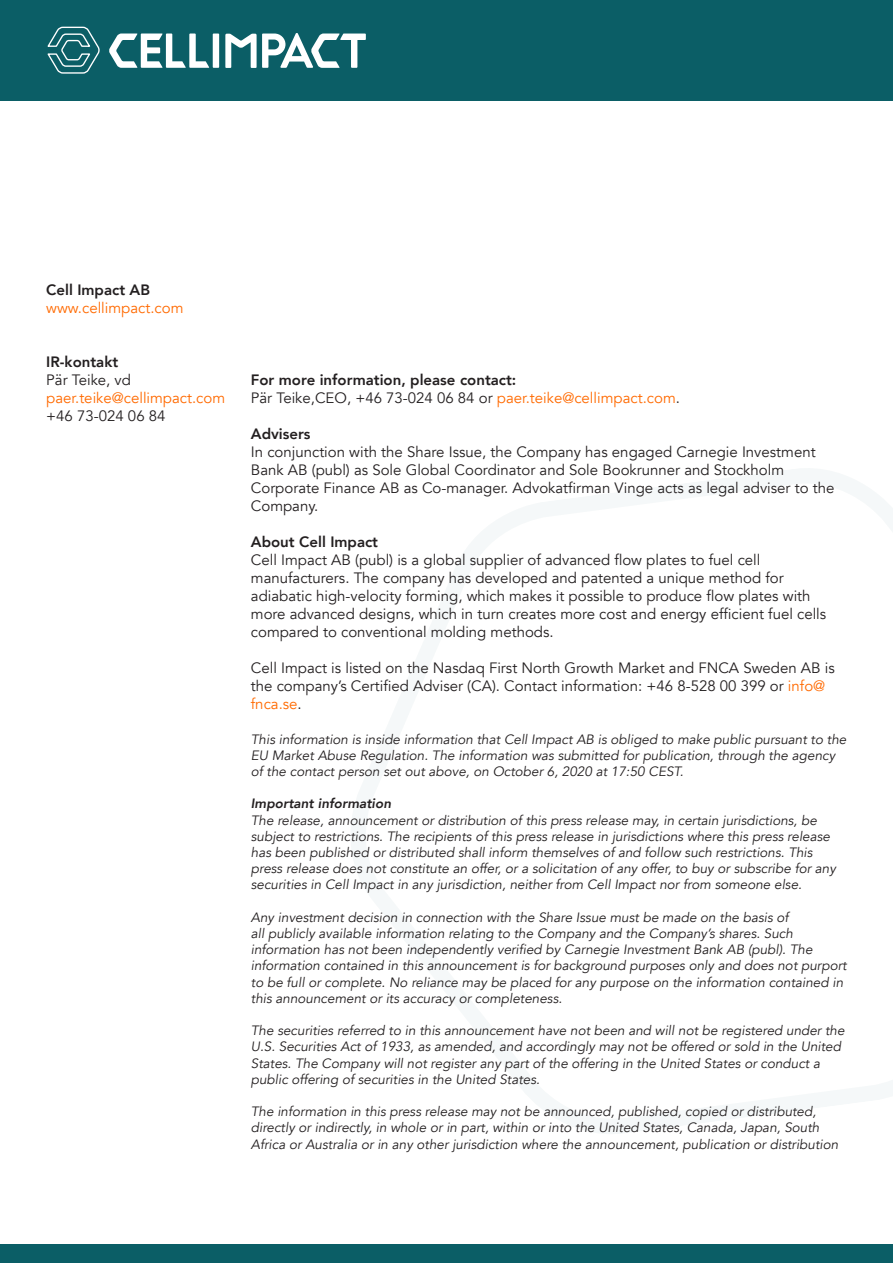
<style>
.page{position:relative;width:893px;height:1263px;background:#fff}
.page>*{position:absolute;margin:0;border:0;box-sizing:border-box;transform-origin:0 0}
.Brödtext{font:15px/18px "Avenir";color:#231f20}
.t1{font:800 15px "Avenir";color:#231f20}
.t2{font:15px "Avenir";color:#ff6a00}
.Disclaimer{font:italic 13.5px/16.2px "Avenir";color:#231f20}
.Disclaimer_H2{font:italic 800 13.5px "Avenir";color:#231f20}
.s1{color:#ff6a00}
</style>
<div class="page">
<div style="left:0;top:0;width:893px;height:100px;background:#0b5e66"></div>
<div style="left:0;top:1245px;width:893px;height:18px;background:#0b5e66"></div>
<svg style="left:47px;top:26px;width:53px;height:48px"></svg>
<div style="left:213px;top:34px;width:6px;height:34px;background:#fff"></div>
<svg style="left:109px;top:34px;width:100px;height:34px"></svg>
<svg style="left:225px;top:33px;width:141px;height:35px"></svg>
<p class="t1" style="left:46px;top:278px;width:105px">Cell Impact AB</p>
<p class="t2" style="left:46px;top:299px;width:139px">www.cellimpact.com</p>
<p class="t1" style="left:46px;top:350px;width:73px">IR-kontakt</p>
<p class="Brödtext" style="left:46px;top:371px;width:86px">Pär Teike, vd</p>
<p class="t2" style="left:46px;top:389px;width:180px">paer.teike@cellimpact.com</p>
<p class="Brödtext" style="left:46px;top:407px;width:121px">+46 73-024 06 84</p>
<h2 class="t1" style="left:251px;top:368px;width:267px">For more information, please contact:</h2>
<p class="Brödtext" style="left:251px;top:389px;width:431px">Pär Teike,CEO, +46 73-024 06 84 or <span class="s1">paer.teike@cellimpact.com</span>.</p>
<h2 class="t1" style="left:251px;top:422px;width:61px">Advisers</h2>
<p class="Brödtext" style="left:251px;top:443px;width:585px">In conjunction with the Share Issue, the Company has engaged Carnegie Investment Bank AB (publ) as Sole Global Coordinator and Sole Bookrunner and Stockholm Corporate Finance AB as Co-manager. Advokatfirman Vinge acts as legal adviser to the Company.</p>
<h2 class="t1" style="left:251px;top:530px;width:129px">About Cell Impact</h2>
<p class="Brödtext" style="left:251px;top:551px;width:577px">Cell Impact AB (publ) is a global supplier of advanced flow plates to fuel cell manufacturers. The company has developed and patented a unique method for adiabatic high-velocity forming, which makes it possible to produce flow plates with more advanced designs, which in turn creates more cost and energy efficient fuel cells compared to conventional molding methods.</p>
<p class="Brödtext" style="left:251px;top:659px;width:585px">Cell Impact is listed on the Nasdaq First North Growth Market and FNCA Sweden AB is the company’s Certified Adviser (CA). Contact information: +46 8-528 00 399 or <span class="s1">info@ fnca.se</span>.</p>
<p class="Disclaimer" style="left:251px;top:731px;width:597px">This information is inside information that Cell Impact AB is obliged to make public pursuant to the<br>EU Market Abuse Regulation. The information was submitted for publication, through the agency of the contact person set out above, on October 6, 2020 at 17:50 CEST.</p>
<p class="Disclaimer_H2" style="left:251px;top:796px;width:142px">Important information</p>
<p class="Disclaimer" style="left:251px;top:812px;width:586px">The release, announcement or distribution of this press release may, in certain jurisdictions, be subject to restrictions. The recipients of this press release in jurisdictions where this press release has been published or distributed shall inform themselves of and follow such restrictions. This press release does not constitute an offer, or a solicitation of any offer, to buy or subscribe for any securities in Cell Impact in any jurisdiction, neither from Cell Impact nor from someone else.</p>
<p class="Disclaimer" style="left:251px;top:909px;width:597px">Any investment decision in connection with the Share Issue must be made on the basis of<br>all publicly available information relating to the Company and the Company’s shares. Such information has not been independently verified by Carnegie Investment Bank AB (publ). The information contained in this announcement is for background purposes only and does not purport to be full or complete. No reliance may be placed for any purpose on the information contained in this announcement or its accuracy or completeness.</p>
<p class="Disclaimer" style="left:251px;top:1023px;width:595px">The securities referred to in this announcement have not been and will not be registered under the U.S. Securities Act of 1933, as amended, and accordingly may not be offered or sold in the United States. The Company will not register any part of the offering in the United States or conduct a public offering of securities in the United States.</p>
<p class="Disclaimer" style="left:251px;top:1104px;width:589px">The information in this press release may not be announced, published, copied or distributed, directly or indirectly, in whole or in part, within or into the United States, Canada, Japan, South<br>Africa or Australia or in any other jurisdiction where the announcement, publication or distribution</p>
</div>
